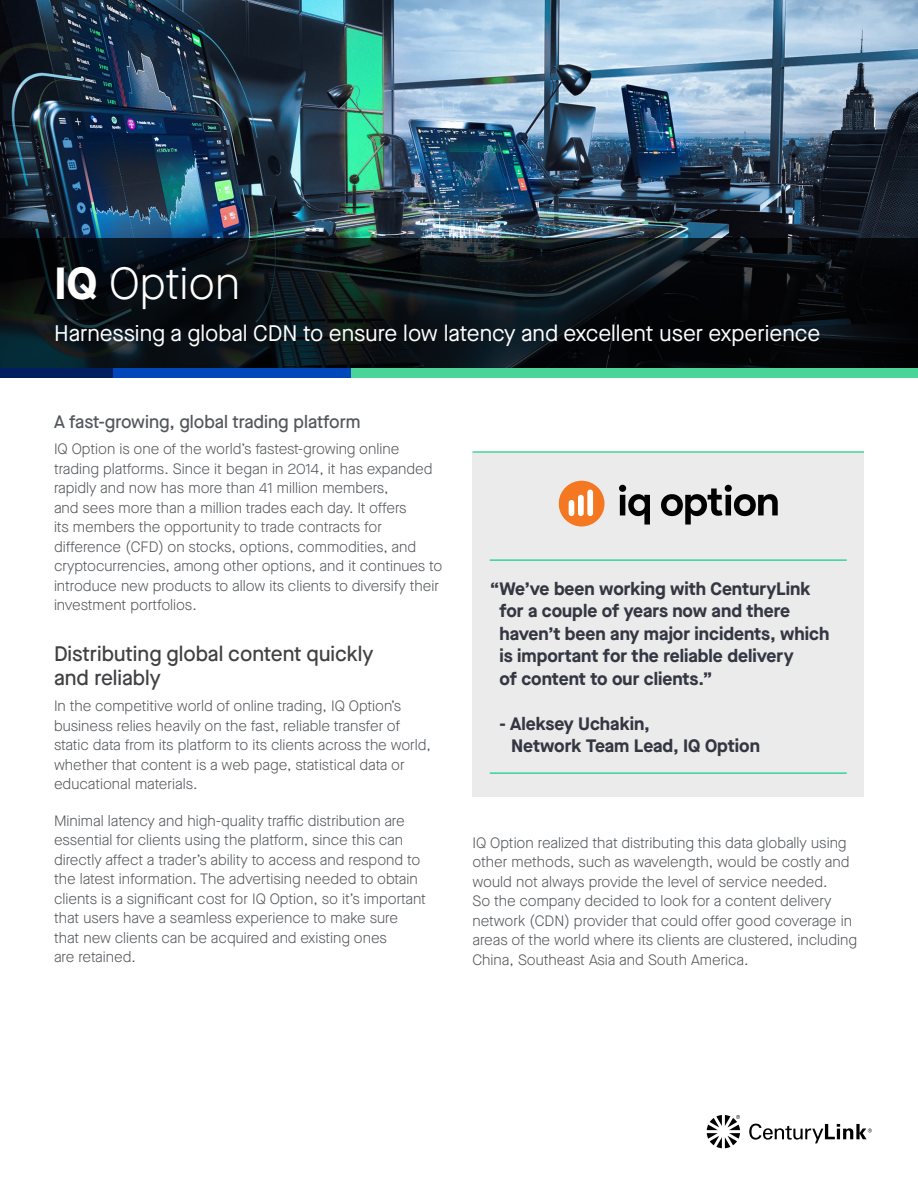
<style>
.page{position:relative;width:918px;height:1188px;background:#fff}
.page>*{position:absolute;margin:0;border:0;box-sizing:border-box;transform-origin:0 0}
.t1{font:300 45px "Maison Neue";color:#fff}
.Title_-_Sub{font:22.5px "Maison Neue";color:#fff}
.Heading_-_1_column{font:500 21px/24px "Maison Neue";color:#414042}
.Quote_with_Bar{font:700 18px/22.5px "Maison Neue";color:#343741}
.Heading_-_Sub{font:500 18px "Maison Neue";color:#53565a}
.Body_Copy{font:300 15px/19.5px "Maison Neue";color:#53565a}
.s1{font-weight:700}
</style>
<div class="page">
<svg style="left:707px;top:1115px;width:33px;height:33px"></svg>
<svg style="left:749px;top:1123px;width:123px;height:20px"></svg>
<img style="left:0;top:0;width:918px;height:238px">
<svg style="left:0;top:238px;width:918px;height:130px;background:#0a1115"></svg>
<div style="left:351px;top:368px;width:567px;height:10px;background:#48d597"></div>
<div style="left:0;top:368px;width:113px;height:10px;background:#001e60"></div>
<div style="left:113px;top:368px;width:238px;height:10px;background:#0047bb"></div>
<div style="left:472px;top:452px;width:392px;height:344px;background:#ebebec"></div>
<hr style="left:472px;top:451px;width:392px;height:2px;background:#48d597">
<hr style="left:490px;top:559px;width:357px;height:2px;background:#36d399">
<hr style="left:490px;top:772px;width:357px;height:2px;background:#36d399">
<svg style="left:619px;top:485px;width:159px;height:40px"></svg>
<div style="left:559px;top:481px;width:46px;height:45px;background:#f47721;border-radius:22px"></div>
<div style="left:578px;top:495px;width:6px;height:21px;background:#fff;border-radius:3px"></div>
<div style="left:569px;top:500px;width:5px;height:16px;background:#fff;border-radius:3px"></div>
<div style="left:587px;top:490px;width:6px;height:26px;background:#fff;border-radius:3px"></div>
<p class="t1" style="left:54px;top:254px;width:188px"><span class="s1">IQ</span> Option</p>
<p class="Title_-_Sub" style="left:54px;top:318px;width:768px">Harnessing a global CDN to ensure low latency and excellent user experience</p>
<p class="Heading_-_Sub" style="left:54px;top:410px;width:308px">A fast-growing, global trading platform</p>
<p class="Body_Copy" style="left:54px;top:439px;width:390px">IQ Option is one of the world’s fastest-growing online trading platforms. Since it began in 2014, it has expanded rapidly and now has more than 41 million members,<br>and sees more than a million trades each day. It offers<br>its members the opportunity to trade contracts for difference (CFD) on stocks, options, commodities, and cryptocurrencies, among other options, and it continues to introduce new products to allow its clients to diversify their investment portfolios.</p>
<p class="Heading_-_1_column" style="left:54px;top:642px;width:321px">Distributing global content quickly and reliably</p>
<p class="Body_Copy" style="left:54px;top:696px;width:379px">In the competitive world of online trading, IQ Option’s business relies heavily on the fast, reliable transfer of static data from its platform to its clients across the world, whether that content is a web page, statistical data or educational materials.</p>
<p class="Body_Copy" style="left:54px;top:811px;width:374px">Minimal latency and high-quality traffic distribution are essential for clients using the platform, since this can directly affect a trader’s ability to access and respond to the latest information. The advertising needed to obtain clients is a significant cost for IQ Option, so it’s important that users have a seamless experience to make sure that new clients can be acquired and existing ones<br>are retained.</p>
<p class="Quote_with_Bar" style="left:499px;top:577px;width:331px;text-indent:-10px">“We’ve been working with CenturyLink for a couple of years now and there haven’t been any major incidents, which is important for the reliable delivery<br>of content to our clients.”</p>
<p class="Quote_with_Bar" style="left:511px;top:712px;width:251px;text-indent:-12px">- Aleksey Uchakin,<br>Network Team Lead, IQ Option</p>
<p class="Body_Copy" style="left:472px;top:833px;width:386px">IQ Option realized that distributing this data globally using other methods, such as wavelength, would be costly and would not always provide the level of service needed.<br>So the company decided to look for a content delivery network (CDN) provider that could offer good coverage in areas of the world where its clients are clustered, including China, Southeast Asia and South America.</p>
</div>
